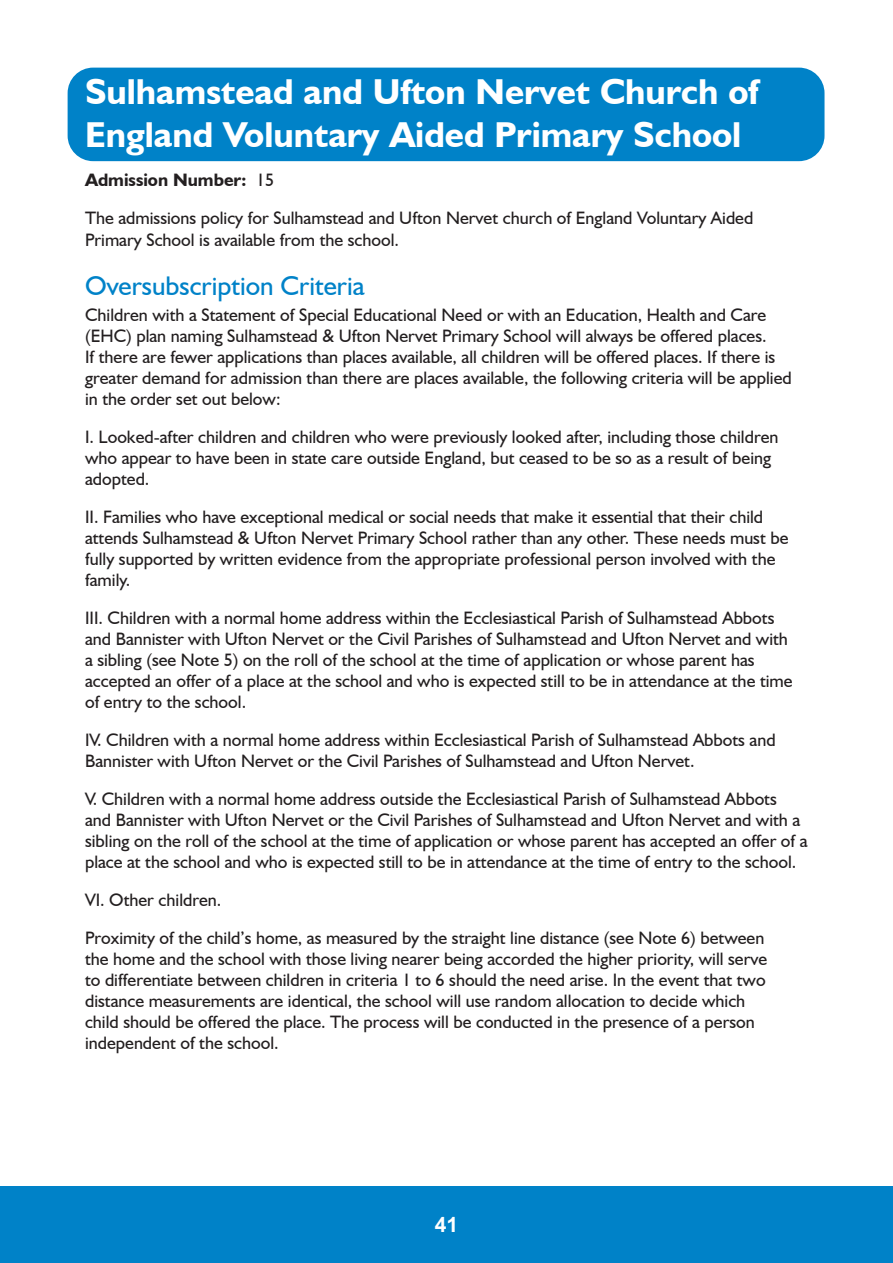
<style>
.page{position:relative;width:893px;height:1263px;background:#fff}
.page>*{position:absolute;margin:0;border:0;box-sizing:border-box;transform-origin:0 0}
.Body_text{font:700 36px/43.2px "Humanist 521 BT";color:#fff}
.Body_text-2{font:27px "Humanist 521 BT";color:#0082c8}
.t1{font:700 21px "Arial MT Std";color:#fff}
.Body_text-3{font:18px/21px "Humanist 521 BT";color:#231f20}
.Body_text-4{font:700 18px "Humanist 521 BT";color:#231f20}
.s1{font-weight:400}
</style>
<div class="page">
<div style="left:0;top:1186px;width:893px;height:77px;background:#0082c8"></div>
<div style="left:68px;top:68px;width:756px;height:93px;background:#0082c8;border-radius:26px"></div>
<p class="Body_text" style="left:85px;top:69px;width:675px">Sulhamstead and Ufton Nervet Church of<br>England Voluntary Aided Primary School</p>
<p class="Body_text-4" style="left:85px;top:168px;width:191px">Admission Number: <span class="s1">15</span></p>
<p class="Body_text-3" style="left:85px;top:207px;width:670px;line-height:21.6px">The admissions policy for Sulhamstead and Ufton Nervet church of England Voluntary Aided<br>Primary School is available from the school.</p>
<p class="Body_text-2" style="left:85px;top:269px;width:281px">Oversubscription Criteria</p>
<p class="Body_text-3" style="left:85px;top:304px;width:708px">Children with a Statement of Special Educational Need or with an Education, Health and Care (EHC) plan naming Sulhamstead &amp; Ufton Nervet Primary School will always be offered places.<br>If there are fewer applications than places available, all children will be offered places. If there is greater demand for admission than there are places available, the following criteria will be applied in the order set out below:</p>
<p class="Body_text-3" style="left:85px;top:426px;width:695px">I. Looked-after children and children who were previously looked after, including those children who appear to have been in state care outside England, but ceased to be so as a result of being adopted.</p>
<p class="Body_text-3" style="left:85px;top:506px;width:705px">II. Families who have exceptional medical or social needs that make it essential that their child attends Sulhamstead &amp; Ufton Nervet Primary School rather than any other. These needs must be fully supported by written evidence from the appropriate professional person involved with the family.</p>
<p class="Body_text-3" style="left:85px;top:607px;width:709px">III. Children with a normal home address within the Ecclesiastical Parish of Sulhamstead Abbots and Bannister with Ufton Nervet or the Civil Parishes of Sulhamstead and Ufton Nervet and with a sibling (see Note 5) on the roll of the school at the time of application or whose parent has accepted an offer of a place at the school and who is expected still to be in attendance at the time of entry to the school.</p>
<p class="Body_text-3" style="left:85px;top:729px;width:692px">IV. Children with a normal home address within Ecclesiastical Parish of Sulhamstead Abbots and<br>Bannister with Ufton Nervet or the Civil Parishes of Sulhamstead and Ufton Nervet.</p>
<p class="Body_text-3" style="left:85px;top:788px;width:724px">V. Children with a normal home address outside the Ecclesiastical Parish of Sulhamstead Abbots<br>and Bannister with Ufton Nervet or the Civil Parishes of Sulhamstead and Ufton Nervet and with a sibling on the roll of the school at the time of application or whose parent has accepted an offer of a place at the school and who is expected still to be in attendance at the time of entry to the school.</p>
<p class="Body_text-3" style="left:85px;top:889px;width:138px">VI. Other children.</p>
<p class="Body_text-3" style="left:85px;top:927px;width:684px">Proximity of the child’s home, as measured by the straight line distance (see Note 6) between the home and the school with those living nearer being accorded the higher priority, will serve to differentiate between children in criteria 1 to 6 should the need arise. In the event that two distance measurements are identical, the school will use random allocation to decide which child should be offered the place. The process will be conducted in the presence of a person independent of the school.</p>
<p class="t1" style="left:435px;top:1212px;width:25px">41</p>
</div>
